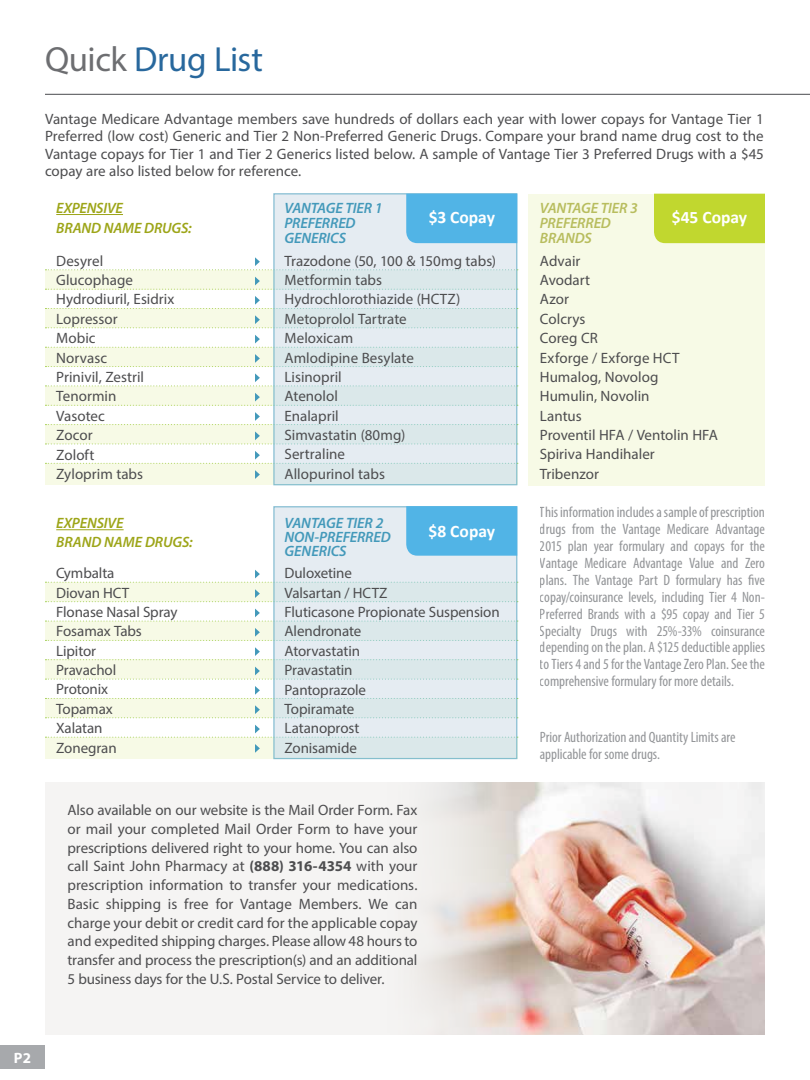
<style>
.page{position:relative;width:810px;height:1080px;background:#fff}
.page>*{position:absolute;margin:0;border:0;box-sizing:border-box;transform-origin:0 0}
.t1{font:35px "Myriad Pro";letter-spacing:-.01em;color:#28689d}
.t2{font:700 17.5px "Calibri";color:#fff}
.t3{font:15px/19.4px "Myriad Pro";color:#4d4d4f}
.t4{font:condensed 15px/16.9px "Myriad Pro";letter-spacing:-.005em;color:#939598;text-align:justify}
.t5{font:italic 600 15px/15px "Myriad Pro";letter-spacing:-.01em;color:#4399ba}
.t6{font:italic 600 15px/20px "Myriad Pro";letter-spacing:-.01em;color:#9da518}
.t7{font:italic 600 15px/15px "Myriad Pro";letter-spacing:-.015em;color:#b8bd5e}
.t8{font:700 15px "Myriad Pro";color:#fff}
.s1{color:#6d6e71}
.s2{font-weight:700}
</style>
<div class="page">
<hr style="left:45px;top:94px;width:765px;height:1px;background:#6d6e71">
<div style="left:0;top:1045px;width:45px;height:24px;background:#a7a9ac"></div>
<div style="left:529px;top:194px;width:236px;height:291px;background:#f7fae6"></div>
<div style="left:45px;top:309px;width:472px;height:19px;background:#f7fae6"></div>
<div style="left:45px;top:270px;width:472px;height:19px;background:#f7fae6"></div>
<div style="left:45px;top:347px;width:472px;height:20px;background:#f7fae6"></div>
<div style="left:45px;top:386px;width:472px;height:19px;background:#f7fae6"></div>
<div style="left:45px;top:425px;width:472px;height:19px;background:#f7fae6"></div>
<div style="left:45px;top:463px;width:472px;height:22px;background:#f7fae6"></div>
<div style="left:273px;top:193px;width:244px;height:292px;background:#e5ecf2"></div>
<svg style="left:45px;top:257px;width:473px;height:13px"></svg>
<svg style="left:45px;top:277px;width:473px;height:13px"></svg>
<svg style="left:45px;top:296px;width:473px;height:13px"></svg>
<svg style="left:45px;top:315px;width:473px;height:13px"></svg>
<svg style="left:45px;top:335px;width:473px;height:13px"></svg>
<svg style="left:45px;top:354px;width:473px;height:13px"></svg>
<svg style="left:45px;top:373px;width:473px;height:13px"></svg>
<svg style="left:45px;top:393px;width:473px;height:13px"></svg>
<svg style="left:45px;top:412px;width:473px;height:13px"></svg>
<svg style="left:45px;top:431px;width:473px;height:13px"></svg>
<svg style="left:45px;top:451px;width:473px;height:13px"></svg>
<svg style="left:255px;top:470px;width:5px;height:9px"></svg>
<hr style="left:56px;top:214px;width:67px;height:1px;background:#9da518">
<div style="left:406px;top:194px;width:111px;height:49px;background:#51b4e6"></div>
<div style="left:654px;top:194px;width:111px;height:49px;background:#c1d72f"></div>
<div style="left:45px;top:582px;width:472px;height:20px;background:#f7fae6"></div>
<div style="left:45px;top:621px;width:472px;height:19px;background:#f7fae6"></div>
<div style="left:45px;top:660px;width:472px;height:19px;background:#f7fae6"></div>
<div style="left:45px;top:698px;width:472px;height:20px;background:#f7fae6"></div>
<div style="left:45px;top:737px;width:472px;height:22px;background:#f7fae6"></div>
<div style="left:273px;top:506px;width:244px;height:253px;background:#e5ecf2"></div>
<svg style="left:45px;top:570px;width:473px;height:13px"></svg>
<svg style="left:45px;top:589px;width:473px;height:13px"></svg>
<svg style="left:45px;top:609px;width:473px;height:13px"></svg>
<svg style="left:45px;top:628px;width:473px;height:13px"></svg>
<svg style="left:45px;top:647px;width:473px;height:13px"></svg>
<svg style="left:45px;top:667px;width:473px;height:13px"></svg>
<svg style="left:45px;top:686px;width:473px;height:13px"></svg>
<svg style="left:45px;top:705px;width:473px;height:13px"></svg>
<svg style="left:45px;top:725px;width:473px;height:13px"></svg>
<svg style="left:255px;top:744px;width:5px;height:9px"></svg>
<hr style="left:56px;top:529px;width:68px;height:1px;background:#9da518">
<div style="left:406px;top:506px;width:111px;height:50px;background:#51b4e6"></div>
<div style="left:45px;top:782px;width:720px;height:253px;background:#f3f2f0"></div>
<img style="left:425px;top:782px;width:340px;height:253px">
<h1 class="t1" style="left:45px;top:38px;width:219px"><span class="s1">Quick</span> Drug List</h1>
<p class="t3" style="left:45px;top:110px;width:720px;line-height:17.5px;text-align:justify">Vantage Medicare Advantage members save hundreds of dollars each year with lower copays for Vantage Tier 1<br>Preferred (low cost) Generic and Tier 2 Non-Preferred Generic Drugs. Compare your brand name drug cost to the Vantage copays for Tier 1 and Tier 2 Generics listed below. A sample of Vantage Tier 3 Preferred Drugs with a $45 copay are also listed below for reference.</p>
<p class="t6" style="left:56px;top:198px;width:137px">EXPENSIVE<br>BRAND NAME DRUGS:</p>
<p class="t5" style="left:285px;top:200px;width:99px">VANTAGE TIER 1<br>PREFERRED<br>GENERICS</p>
<p class="t7" style="left:540px;top:200px;width:99px">VANTAGE TIER 3<br>PREFERRED<br>BRANDS</p>
<p class="t3" style="left:285px;top:251px;width:213px">Trazodone (50, 100 &amp; 150mg tabs)<br>Metformin tabs<br>Hydrochlorothiazide (HCTZ)<br>Metoprolol Tartrate<br>Meloxicam<br>Amlodipine Besylate<br>Lisinopril<br>Atenolol<br>Enalapril<br>Simvastatin (80mg)<br>Sertraline<br>Allopurinol tabs</p>
<p class="t2" style="left:429px;top:206px;width:68px">$3 Copay</p>
<p class="t2" style="left:672px;top:206px;width:77px">$45 Copay</p>
<p class="t3" style="left:540px;top:251px;width:180px">Advair<br>Avodart<br>Azor<br>Colcrys<br>Coreg CR<br>Exforge / Exforge HCT<br>Humalog, Novolog<br>Humulin, Novolin<br>Lantus<br>Proventil HFA / Ventolin HFA<br>Spiriva Handihaler<br>Tribenzor</p>
<p class="t3" style="left:56px;top:251px;width:120px">Desyrel<br>Glucophage<br>Hydrodiuril, Esidrix<br>Lopressor<br>Mobic<br>Norvasc<br>Prinivil, Zestril<br>Tenormin<br>Vasotec<br>Zocor<br>Zoloft<br>Zyloprim tabs</p>
<p class="t6" style="left:56px;top:513px;width:138px;line-height:18.8px">EXPENSIVE<br>BRAND NAME DRUGS:</p>
<p class="t5" style="left:285px;top:516px;width:108px;line-height:13.8px">VANTAGE TIER 2<br>NON-PREFERRED<br>GENERICS</p>
<p class="t3" style="left:56px;top:563px;width:123px">Cymbalta<br>Diovan HCT<br>Flonase Nasal Spray<br>Fosamax Tabs<br>Lipitor<br>Pravachol<br>Protonix<br>Topamax<br>Xalatan<br>Zonegran</p>
<p class="t3" style="left:285px;top:563px;width:217px">Duloxetine<br>Valsartan / HCTZ<br>Fluticasone Propionate Suspension<br>Alendronate<br>Atorvastatin<br>Pravastatin<br>Pantoprazole<br>Topiramate<br>Latanoprost<br>Zonisamide</p>
<p class="t2" style="left:429px;top:520px;width:68px">$8 Copay</p>
<p class="t3" style="left:68px;top:800px;width:352px;line-height:18.8px;text-align:justify">Also available on our website is the Mail Order Form. Fax or mail your completed Mail Order Form to have your prescriptions delivered right to your home. You can also call Saint John Pharmacy at <span class="s2">(888) 316-4354</span> with your prescription information to transfer your medications.<br>Basic shipping is free for Vantage Members. We can charge your debit or credit card for the applicable copay and expedited shipping charges. Please allow 48 hours to transfer and process the prescription(s) and an additional 5 business days for the U.S. Postal Service to deliver.</p>
<p class="t4" style="left:540px;top:504px;width:227px">This information includes a sample of prescription drugs from the Vantage Medicare Advantage 2015 plan year formulary and copays for the Vantage Medicare Advantage Value and Zero plans. The Vantage Part D formulary has five copay/coinsurance levels, including Tier 4 Non-Preferred Brands with a $95 copay and Tier 5<br>Specialty Drugs with 25%-33% coinsurance depending on the plan. A $125 deductible applies to Tiers 4 and 5 for the Vantage Zero Plan. See the comprehensive formulary for more details.</p>
<p class="t4" style="left:540px;top:729px;width:197px">Prior Authorization and Quantity Limits are applicable for some drugs.</p>
<p class="t8" style="left:14px;top:1048px;width:19px">P2</p>
</div>
